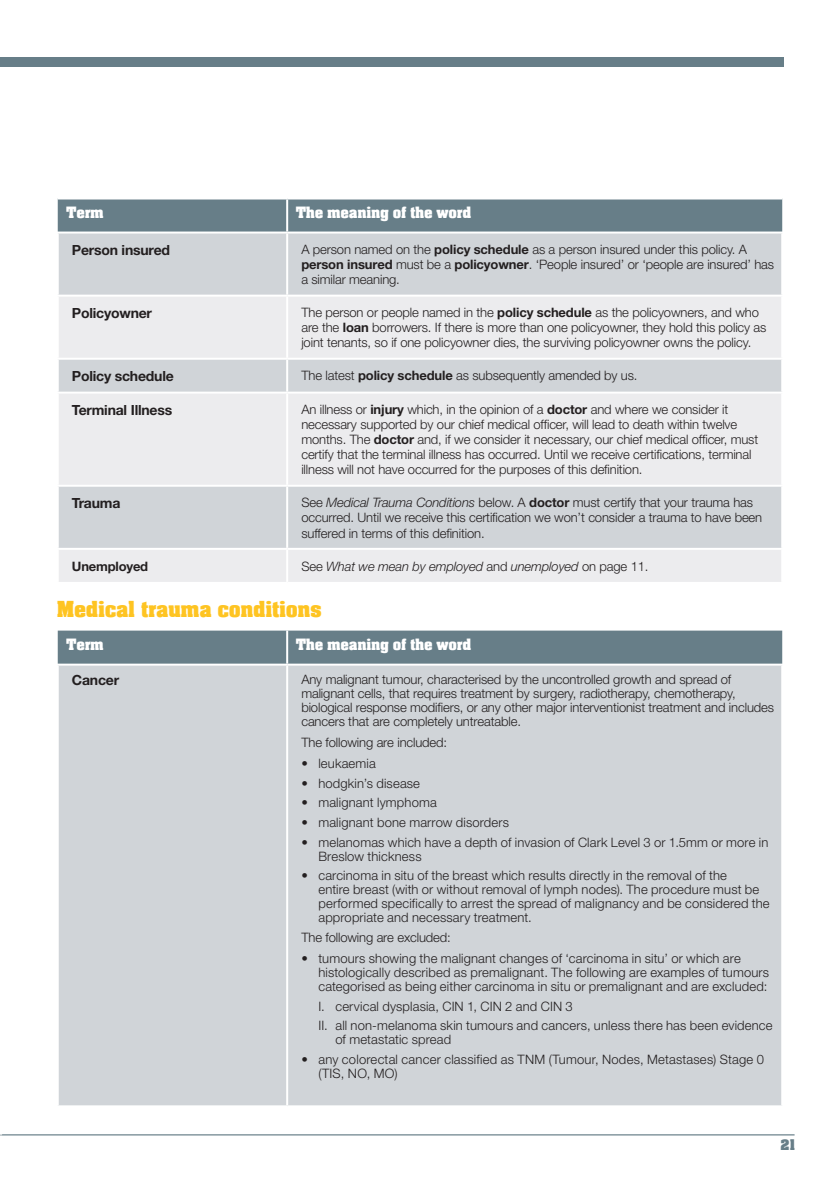
<style>
.page{position:relative;width:840px;height:1191px;background:#fff}
.page>*{position:absolute;margin:0;border:0;box-sizing:border-box;transform-origin:0 0}
.t1{font:700 24px "Aachen Com";letter-spacing:-.015em;color:#fec422}
.t2{font:700 17px "Aachen Com";letter-spacing:-.015em;color:#fff}
.t3{font:700 16px "Aachen Com";color:#677e88}
.t4{font:700 14px "Helvetica Neue";letter-spacing:-.015em;color:#231f20}
.t5{font:300 13px/15px "Helvetica Neue";letter-spacing:-.01em;color:#231f20}
.t6{font:300 13px/14px "Helvetica Neue";letter-spacing:.01em;color:#231f20}
.t7{font:300 13px/14px "Helvetica Neue";letter-spacing:.015em;color:#231f20}
.t8{font:italic 300 13px "Helvetica Neue";letter-spacing:-.01em;color:#231f20}
.t9{font:700 13px "Helvetica Neue";letter-spacing:-.015em;color:#231f20}
.s1{font-weight:700}
.s2{font-style:italic}
.s3{font-style:normal}
</style>
<div class="page">
<div style="left:58px;top:199px;width:723px;height:32px;background:#677e88"></div>
<div style="left:59px;top:233px;width:721px;height:62px;background:#d0d4d8"></div>
<svg style="left:59px;top:297px;width:721px;height:285px;background:#e2e4e6"></svg>
<hr style="left:286px;top:199px;width:2px;height:32px;background:#fff">
<hr style="left:286px;top:233px;width:2px;height:62px;background:#fff">
<hr style="left:286px;top:297px;width:2px;height:61px;background:#fff">
<hr style="left:57px;top:358px;width:230px;height:2px;background:#fff">
<hr style="left:287px;top:358px;width:495px;height:2px;background:#fff">
<hr style="left:286px;top:360px;width:2px;height:31px;background:#fff">
<hr style="left:57px;top:391px;width:230px;height:2px;background:#fff">
<hr style="left:287px;top:391px;width:495px;height:2px;background:#fff">
<hr style="left:286px;top:393px;width:2px;height:92px;background:#fff">
<hr style="left:57px;top:485px;width:230px;height:2px;background:#fff">
<hr style="left:287px;top:485px;width:495px;height:2px;background:#fff">
<hr style="left:286px;top:487px;width:2px;height:61px;background:#fff">
<hr style="left:57px;top:548px;width:230px;height:2px;background:#fff">
<hr style="left:287px;top:548px;width:495px;height:2px;background:#fff">
<hr style="left:286px;top:550px;width:2px;height:32px;background:#fff">
<div style="left:58px;top:630px;width:723px;height:33px;background:#677e88"></div>
<div style="left:59px;top:665px;width:721px;height:440px;background:#d0d4d8"></div>
<hr style="left:286px;top:630px;width:2px;height:33px;background:#fff">
<hr style="left:286px;top:665px;width:2px;height:440px;background:#fff">
<hr style="left:0;top:1134px;width:794px;height:1px;background:#677e88">
<div style="left:0;top:57px;width:782px;height:10px;background:#677e88"></div>
<h2 class="t2" style="left:66px;top:203px;width:39px">Term</h2>
<h2 class="t2" style="left:295px;top:203px;width:177px">The meaning of the word</h2>
<p class="t4" style="left:72px;top:241px;width:100px">Person insured</p>
<p class="t5" style="left:301px;top:242px;width:474px">A person named on the <span class="s1">policy schedule</span> as a person insured under this policy. A <span class="s1">person insured</span> must be a <span class="s1">policyowner</span>. ‘People insured’ or ‘people are insured’ has a similar meaning.</p>
<p class="t4" style="left:72px;top:304px;width:82px">Policyowner</p>
<p class="t5" style="left:301px;top:305px;width:466px">The person or people named in the <span class="s1">policy schedule</span> as the policyowners, and who are the <span class="s1">loan</span> borrowers. If there is more than one policyowner, they hold this policy as joint tenants, so if one policyowner dies, the surviving policyowner owns the policy.</p>
<p class="t4" style="left:72px;top:367px;width:103px">Policy schedule</p>
<p class="t5" style="left:301px;top:368px;width:337px">The latest <span class="s1">policy schedule</span> as subsequently amended by us.</p>
<p class="t4" style="left:72px;top:401px;width:102px">Terminal Illness</p>
<p class="t5" style="left:301px;top:402px;width:458px">An illness or <span class="s1">injury</span> which, in the opinion of a <span class="s1">doctor</span> and where we consider it necessary supported by our chief medical officer, will lead to death within twelve months. The <span class="s1">doctor</span> and, if we consider it necessary, our chief medical officer, must certify that the terminal illness has occurred. Until we receive certifications, terminal illness will not have occurred for the purposes of this definition.</p>
<p class="t4" style="left:72px;top:494px;width:50px">Trauma</p>
<p class="t5" style="left:301px;top:495px;width:462px">See <span class="s2">Medical Trauma Conditions</span> below. A <span class="s1">doctor</span> must certify that your trauma has occurred. Until we receive this certification we won’t consider a trauma to have been suffered in terms of this definition.</p>
<p class="t9" style="left:72px;top:558px;width:78px">Unemployed</p>
<p class="t8" style="left:301px;top:558px;width:348px"><span class="s3">See</span> What we mean by employed <span class="s3">and</span> unemployed <span class="s3">on page 11.</span></p>
<h1 class="t1" style="left:57px;top:595px;width:267px">Medical trauma conditions</h1>
<h2 class="t2" style="left:66px;top:635px;width:39px">Term</h2>
<h2 class="t2" style="left:295px;top:635px;width:177px">The meaning of the word</h2>
<p class="t4" style="left:72px;top:671px;width:49px">Cancer</p>
<p class="t5" style="left:301px;top:672px;width:474px;line-height:14px">Any malignant tumour, characterised by the uncontrolled growth and spread of malignant cells, that requires treatment by surgery, radiotherapy, chemotherapy, biological response modifiers, or any other major interventionist treatment and includes cancers that are completely untreatable.</p>
<p class="t5" style="left:301px;top:735px;width:147px">The following are included:</p>
<p class="t6" style="left:301px;top:756px;width:76px">• leukaemia</p>
<p class="t6" style="left:301px;top:775px;width:120px">• hodgkin’s disease</p>
<p class="t6" style="left:301px;top:795px;width:137px">• malignant lymphoma</p>
<p class="t6" style="left:301px;top:815px;width:209px">• malignant bone marrow disorders</p>
<p class="t6" style="left:318px;top:834px;width:451px;text-indent:-17px">• melanomas which have a depth of invasion of Clark Level 3 or 1.5mm or more in<br>Breslow thickness</p>
<p class="t6" style="left:318px;top:868px;width:452px;text-indent:-17px">• carcinoma in situ of the breast which results directly in the removal of the<br>entire breast (with or without removal of lymph nodes). The procedure must be performed specifically to arrest the spread of malignancy and be considered the appropriate and necessary treatment.</p>
<p class="t5" style="left:301px;top:929px;width:151px">The following are excluded:</p>
<p class="t6" style="left:318px;top:951px;width:452px;text-indent:-17px">• tumours showing the malignant changes of ‘carcinoma in situ’ or which are histologically described as premalignant. The following are examples of tumours categorised as being either carcinoma in situ or premalignant and are excluded:</p>
<p class="t6" style="left:318px;top:996px;width:455px;line-height:19.6px">I. cervical dysplasia, CIN 1, CIN 2 and CIN 3<br>II. all non-melanoma skin tumours and cancers, unless there has been evidence</p>
<p class="t6" style="left:335px;top:1032px;width:117px">of metastatic spread</p>
<p class="t7" style="left:318px;top:1052px;width:447px;text-indent:-17px">• any colorectal cancer classified as TNM (Tumour, Nodes, Metastases) Stage 0 (TIS, NO, MO)</p>
<p class="t3" style="left:780px;top:1135px;width:16px">21</p>
</div>
